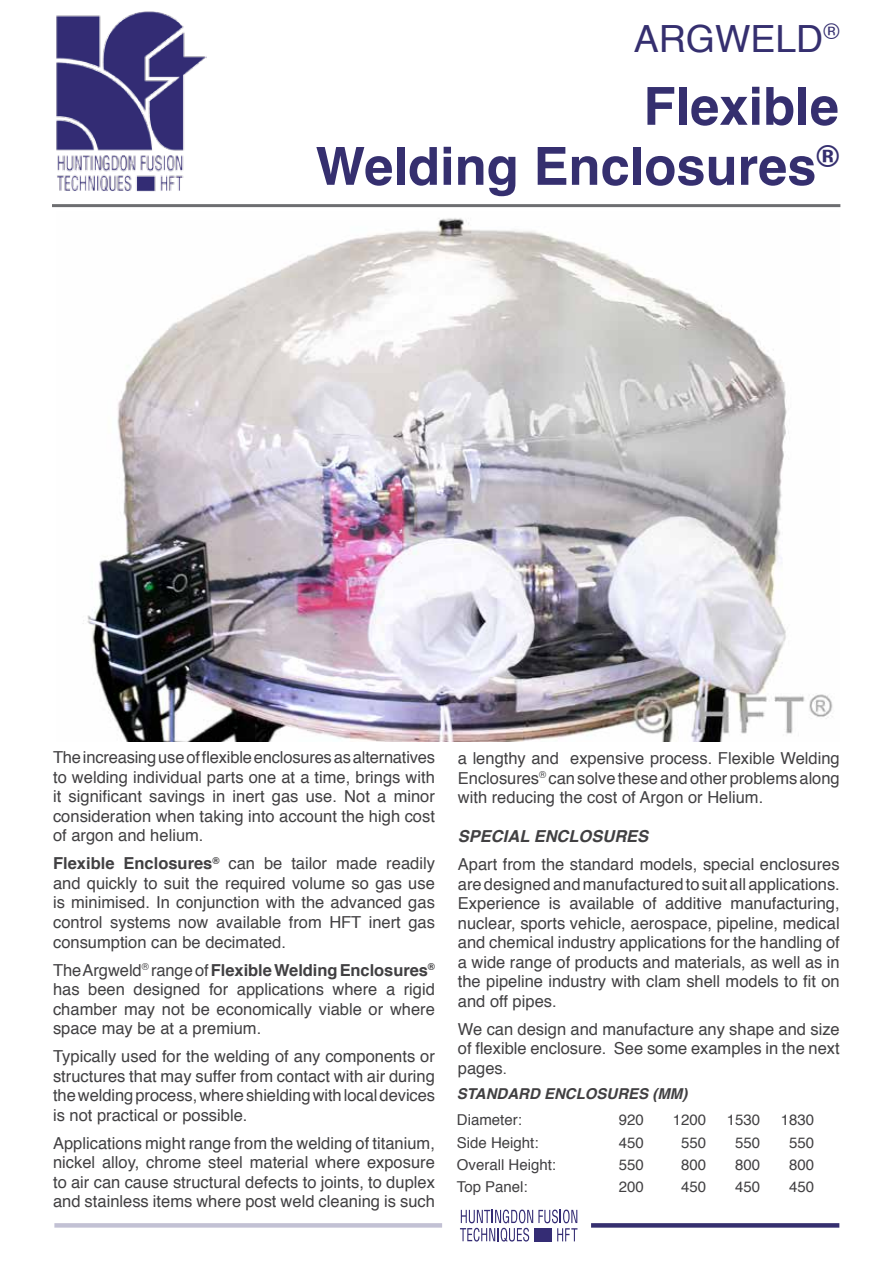
<style>
.page{position:relative;width:893px;height:1263px;background:#fff}
.page>*{position:absolute;margin:0;border:0;box-sizing:border-box;transform-origin:0 0}
.t1{font:700 52.5px/60px "Helvetica";color:#352f6f;text-align:right}
.t2{font:37.5px "Helvetica";color:#352f6f}
.t3{font:16.5px/19.5px "Helvetica";color:#414042;text-align:justify}
.t4{font:italic 700 16.5px "Helvetica";color:#414042}
.t5{font:15px "Helvetica";color:#414042}
.t6{font:italic 700 15px "Helvetica";color:#414042}
.s1{font-weight:700}
.s2{font-size:15px}
</style>
<div class="page">
<img style="left:56px;top:11px;width:151px;height:180px">
<hr style="left:52px;top:204px;width:788px;height:3px;background:#6d6e71">
<hr style="left:54px;top:1223px;width:388px;height:4px;background:#c2c1d4">
<svg style="left:460px;top:1209px;width:117px;height:33px"></svg>
<div style="left:535px;top:1228px;width:17px;height:14px;background:#342c74"></div>
<svg style="left:591px;top:1223px;width:248px;height:4px"></svg>
<img style="left:83px;top:218px;width:750px;height:523px">
<h2 class="t2" style="left:634px;top:9px;width:207px">argweld<sup>®</sup></h2>
<h1 class="t1" style="left:316px;top:77px;width:525px">Flexible<br>Welding Enclosures<sup>®</sup></h1>
<p class="t3" style="left:53px;top:748px;width:383px">The increasing use of flexible enclosures as alternatives to welding individual parts one at a time, brings with it significant savings in inert gas use. Not a minor consideration when taking into account the high cost of argon and helium.</p>
<p class="t3" style="left:53px;top:854px;width:383px"><span class="s1">Flexible Enclosures</span><sup>®</sup> can be tailor made readily and quickly to suit the required volume so gas use is minimised. In conjunction with the advanced gas control systems now available from HFT inert gas consumption can be decimated.</p>
<p class="t3" style="left:53px;top:960px;width:383px">The Argweld<sup>®</sup> range of <span class="s1">Flexible Welding Enclosures</span><sup>® </sup>has been designed for applications where a rigid chamber may not be economically viable or where space may be at a premium.</p>
<p class="t3" style="left:53px;top:1047px;width:383px">Typically used for the welding of any components or structures that may suffer from contact with air during the welding process, where shielding with local devices is not practical or possible.</p>
<p class="t3" style="left:53px;top:1133px;width:383px">Applications might range from the welding of titanium, nickel alloy, chrome steel material where exposure to air can cause structural defects to joints, to duplex and stainless items where post weld cleaning is such</p>
<p class="t3" style="left:458px;top:749px;width:383px">a lengthy and expensive process. Flexible Welding Enclosures<sup>®</sup> can solve these and other problems along with reducing the cost of Argon or Helium.</p>
<p class="t4" style="left:458px;top:823px;width:181px">SPECIAL ENCLOSURES</p>
<p class="t3" style="left:458px;top:855px;width:383px">Apart from the standard models, special enclosures are designed and manufactured to suit all applications.<br>Experience is available of additive manufacturing, nuclear, sports vehicle, aerospace, pipeline, medical and chemical industry applications for the handling of a wide range of products and materials, as well as in the pipeline industry with clam shell models to fit on and off pipes.</p>
<p class="t3" style="left:458px;top:1019px;width:383px">We can design and manufacture any shape and size of flexible enclosure. See some examples in the next pages<span class="s2">.</span></p>
<p class="t6" style="left:457px;top:1081px;width:232px">STANDARD ENCLOSURES (MM)</p>
<p class="t5" style="left:457px;top:1109px;width:67px">Diameter:</p>
<p class="t5" style="left:619px;top:1109px;width:27px">920</p>
<p class="t5" style="left:673px;top:1109px;width:35px">1200</p>
<p class="t5" style="left:727px;top:1109px;width:35px">1530</p>
<p class="t5" style="left:781px;top:1109px;width:35px">1830</p>
<p class="t5" style="left:457px;top:1131px;width:83px">Side Height:</p>
<p class="t5" style="left:619px;top:1131px;width:27px">450</p>
<p class="t5" style="left:681px;top:1131px;width:27px">550</p>
<p class="t5" style="left:735px;top:1131px;width:27px">550</p>
<p class="t5" style="left:789px;top:1131px;width:27px">550</p>
<p class="t5" style="left:457px;top:1153px;width:101px">Overall Height:</p>
<p class="t5" style="left:619px;top:1153px;width:27px">550</p>
<p class="t5" style="left:681px;top:1153px;width:27px">800</p>
<p class="t5" style="left:735px;top:1153px;width:27px">800</p>
<p class="t5" style="left:789px;top:1153px;width:27px">800</p>
<p class="t5" style="left:457px;top:1175px;width:72px">Top Panel:</p>
<p class="t5" style="left:619px;top:1175px;width:27px">200</p>
<p class="t5" style="left:681px;top:1175px;width:27px">450</p>
<p class="t5" style="left:735px;top:1175px;width:27px">450</p>
<p class="t5" style="left:789px;top:1175px;width:27px">450</p>
</div>
